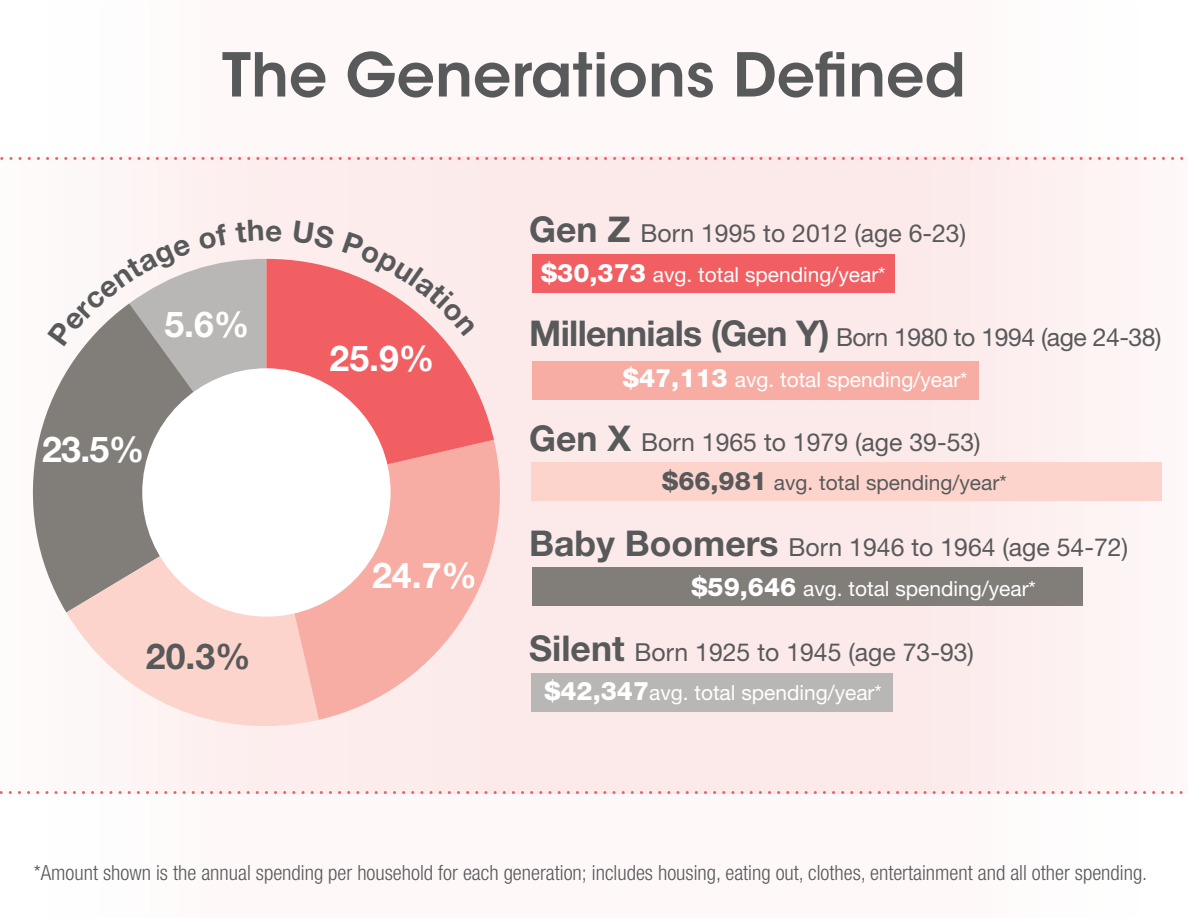
<style>
.page{position:relative;width:1188px;height:918px;background:#fef8f8}
.page>*{position:absolute;margin:0;border:0;box-sizing:border-box;transform-origin:0 0}
.t1{font:600 60px "ITC Avant Garde Std";color:#58595b}
.t2{font:700 35.7px "Helvetica Neue LT Std";color:#fff}
.t3{font:700 35.7px "Helvetica Neue LT Std";color:#58595b}
.t4{font:24.9px "Helvetica Neue LT Std";color:#58595b}
.t5{font:24.9px "Helvetica Neue LT Std";letter-spacing:-.02em;color:#58595b}
.t6{font:300 condensed 20.85px "Helvetica Neue LT Std";color:#58595b}
.t7{font:20.85px "Helvetica Neue LT Std";color:#fff}
.t8{font:20.85px "Helvetica Neue LT Std";color:#58595b}
.s1{font-weight:700;font-size:35.55px}
.s2{font-weight:800;font-size:25.5px}
</style>
<div class="page">
<div style="left:0;top:157px;width:1188px;height:637px;background:linear-gradient(to right,#fdf1f1,#fcebeb)"></div>
<svg style="left:4px;top:303px;width:62px;height:310px"></svg>
<svg style="left:66px;top:492px;width:253px;height:251px;fill:#fcd4cc"></svg>
<svg style="left:266px;top:440px;width:257px;height:280px;fill:#f8ada4"></svg>
<svg style="left:282px;top:259px;width:212px;height:233px;background:#f37c7e"></svg>
<div style="left:142px;top:368px;width:249px;height:249px;background:#fff;border-radius:50%"></div>
<div style="left:532px;top:462px;width:630px;height:39px;background:#fcd4cc"></div>
<div style="left:532px;top:361px;width:446px;height:38px;background:#f8ada4"></div>
<div style="left:532px;top:254px;width:362px;height:38px;background:#f15f63"></div>
<div style="left:532px;top:568px;width:550px;height:38px;background:#817e7a"></div>
<div style="left:532px;top:673px;width:361px;height:38px;background:#b9b7b5"></div>
<svg style="left:0;top:157px;width:1188px;height:3px"></svg>
<svg style="left:0;top:791px;width:1188px;height:3px"></svg>
<svg style="left:48px;top:220px;width:234px;height:272px"></svg>
<svg style="left:293px;top:221px;width:43px;height:28px"></svg>
<svg style="left:342px;top:232px;width:134px;height:104px"></svg>
<h1 class="t1" style="left:222px;top:37px;width:746px">The Generations Defined</h1>
<p class="t4" style="left:529px;top:218px;width:439px"><span class="s1">Gen Z</span> Born 1995 to 2012 (age 6-23)</p>
<h2 class="t2" style="left:164px;top:303px;width:87px">5.6%</h2>
<h2 class="t2" style="left:42px;top:427px;width:104px">23.5%</h2>
<h2 class="t3" style="left:146px;top:634px;width:107px">20.3%</h2>
<h2 class="t2" style="left:330px;top:336px;width:107px">25.9%</h2>
<h2 class="t2" style="left:372px;top:553px;width:107px">24.7%</h2>
<p class="t7" style="left:541px;top:262px;width:346px"><span class="s2">$30,373</span> avg. total spending/year*</p>
<p class="t5" style="left:529px;top:323px;width:634px"><span class="s1">Millennials (Gen Y)</span> Born 1980 to 1994 (age 24-38)</p>
<p class="t7" style="left:623px;top:368px;width:346px"><span class="s2">$47,113</span> avg. total spending/year*</p>
<p class="t4" style="left:529px;top:428px;width:453px"><span class="s1">Gen X</span> Born 1965 to 1979 (age 39-53)</p>
<p class="t8" style="left:662px;top:470px;width:346px"><span class="s2">$66,981</span> avg. total spending/year*</p>
<p class="t4" style="left:529px;top:532px;width:600px"><span class="s1">Baby Boomers</span> Born 1946 to 1964 (age 54-72)</p>
<p class="t7" style="left:692px;top:576px;width:346px"><span class="s2">$59,646</span> avg. total spending/year*</p>
<p class="t4" style="left:529px;top:637px;width:446px"><span class="s1">Silent</span> Born 1925 to 1945 (age 73-93)</p>
<p class="t7" style="left:544px;top:680px;width:339px"><span class="s2">$42,347</span>avg. total spending/year*</p>
<p class="t6" style="left:34px;top:861px;width:1115px">*Amount shown is the annual spending per household for each generation; includes housing, eating out, clothes, entertainment and all other spending.</p>
</div>
